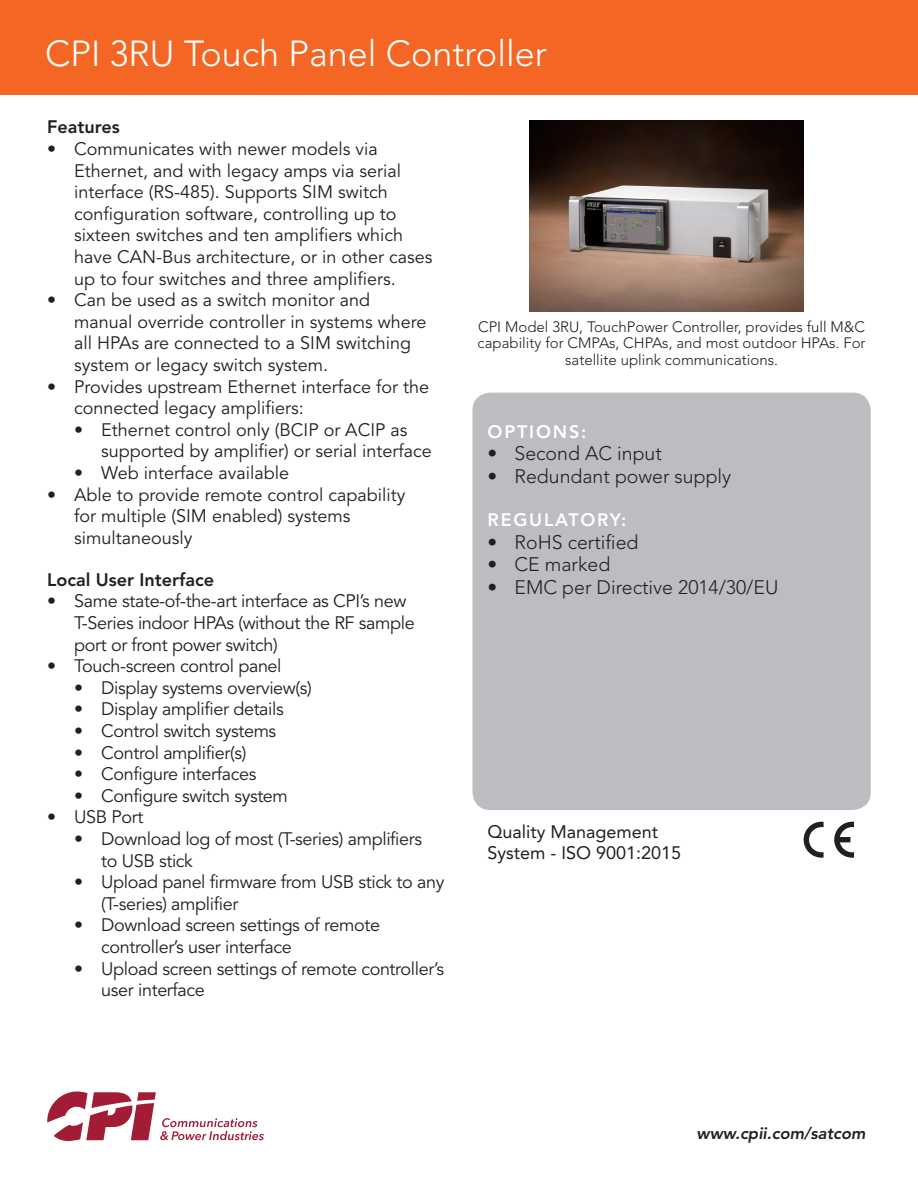
<style>
.page{position:relative;width:918px;height:1188px;background:#fff}
.page>*{position:absolute;margin:0;border:0;box-sizing:border-box;transform-origin:0 0}
.Body_Copy{font:300 36px "Avenir LT Pro";color:#fff}
.t1{font:300 19.5px "Avenir LT Pro";color:#231f20}
.t2{font:18px/21.6px "Avenir LT Pro";color:#231f20}
.t3{font:18px/21.6px "Avenir LT Pro";letter-spacing:-.02em;color:#231f20}
.t4{font:18px/21.6px "Avenir LT Pro";color:#231f20}
.Body_Copy-2{font:800 18px "Avenir LT Pro";color:#231f20}
.Body_Copy-3{font:800 18px "Avenir LT Pro";letter-spacing:.1em;color:#fff}
.Body_Copy-4{font:italic 800 16.5px "Avenir LT Pro";color:#231f20}
.Body_Copy-5{font:300 15px/16.5px "Avenir LT Pro";color:#231f20;text-align:center}
</style>
<div class="page">
<div style="left:0;top:0;width:918px;height:94px;background:#f36623"></div>
<div style="left:472px;top:393px;width:399px;height:417px;background:#bcbdc0;border-radius:18px"></div>
<img style="left:530px;top:121px;width:273px;height:191px">
<svg style="left:834px;top:822px;width:20px;height:36px"></svg>
<svg style="left:804px;top:822px;width:20px;height:36px"></svg>
<svg style="left:47px;top:1092px;width:217px;height:49px"></svg>
<p class="Body_Copy" style="left:45px;top:33px;width:503px">CPI 3RU Touch Panel Controller</p>
<p class="Body_Copy-2" style="left:47px;top:117px;width:74px">Features</p>
<p class="t2" style="left:74px;top:138px;width:360px;text-indent:-27px">• Communicates with newer models via Ethernet, and with legacy amps via serial interface (RS-485). Supports SIM switch configuration software, controlling up to sixteen switches and ten amplifiers which have CAN-Bus architecture, or in other cases up to four switches and three amplifiers.</p>
<p class="t2" style="left:74px;top:290px;width:354px;text-indent:-27px">• Can be used as a switch monitor and manual override controller in systems where all HPAs are connected to a SIM switching system or legacy switch system.</p>
<p class="t2" style="left:74px;top:376px;width:356px;text-indent:-27px">• Provides upstream Ethernet interface for the connected legacy amplifiers:</p>
<p class="t2" style="left:101px;top:419px;width:332px;text-indent:-27px">• Ethernet control only (BCIP or ACIP as supported by amplifier) or serial interface</p>
<p class="t2" style="left:74px;top:462px;width:216px">• Web interface available</p>
<p class="t2" style="left:74px;top:484px;width:333px;text-indent:-27px">• Able to provide remote control capability for multiple (SIM enabled) systems simultaneously</p>
<p class="Body_Copy-2" style="left:47px;top:569px;width:169px">Local User Interface</p>
<p class="t3" style="left:74px;top:591px;width:342px;text-indent:-27px">• Same state-of-the-art interface as CPI’s new<br>T-Series indoor HPAs (without the RF sample port or front power switch)</p>
<p class="t3" style="left:47px;top:656px;width:236px">• Touch-screen control panel</p>
<p class="t3" style="left:74px;top:677px;width:239px">• Display systems overview(s)</p>
<p class="t3" style="left:74px;top:699px;width:211px">• Display amplifier details</p>
<p class="t3" style="left:74px;top:720px;width:204px">• Control switch systems</p>
<p class="t3" style="left:74px;top:742px;width:174px">• Control amplifier(s)</p>
<p class="t3" style="left:74px;top:764px;width:184px">• Configure interfaces</p>
<p class="t3" style="left:74px;top:785px;width:215px">• Configure switch system</p>
<p class="t2" style="left:47px;top:807px;width:98px">• USB Port</p>
<p class="t3" style="left:101px;top:828px;width:322px;text-indent:-27px">• Download log of most (T-series) amplifiers to USB stick</p>
<p class="t3" style="left:101px;top:872px;width:345px;text-indent:-27px">• Upload panel firmware from USB stick to any (T-series) amplifier</p>
<p class="t3" style="left:101px;top:915px;width:280px;text-indent:-27px">• Download screen settings of remote controller’s user interface</p>
<p class="t3" style="left:101px;top:958px;width:344px;text-indent:-27px">• Upload screen settings of remote controller’s user interface</p>
<p class="Body_Copy-5" style="left:478px;top:318px;width:390px">CPI Model 3RU, TouchPower Controller, provides full M&amp;C capability for CMPAs, CHPAs, and most outdoor HPAs. For satellite uplink communications.</p>
<p class="Body_Copy-3" style="left:488px;top:421px;width:100px">OPTIONS:</p>
<p class="t1" style="left:488px;top:442px;width:176px">• Second AC input</p>
<p class="t1" style="left:488px;top:465px;width:245px">• Redundant power supply</p>
<p class="Body_Copy-3" style="left:488px;top:509px;width:141px">REGULATORY:</p>
<p class="t1" style="left:488px;top:531px;width:152px">• RoHS certified</p>
<p class="t1" style="left:488px;top:553px;width:124px">• CE marked</p>
<p class="t1" style="left:488px;top:576px;width:292px">• EMC per Directive 2014/30/EU</p>
<p class="t4" style="left:488px;top:820px;width:195px">Quality Management<br>System - ISO 9001:2015</p>
<p class="Body_Copy-4" style="left:697px;top:1123px;width:170px">www.cpii.com/satcom</p>
</div>
